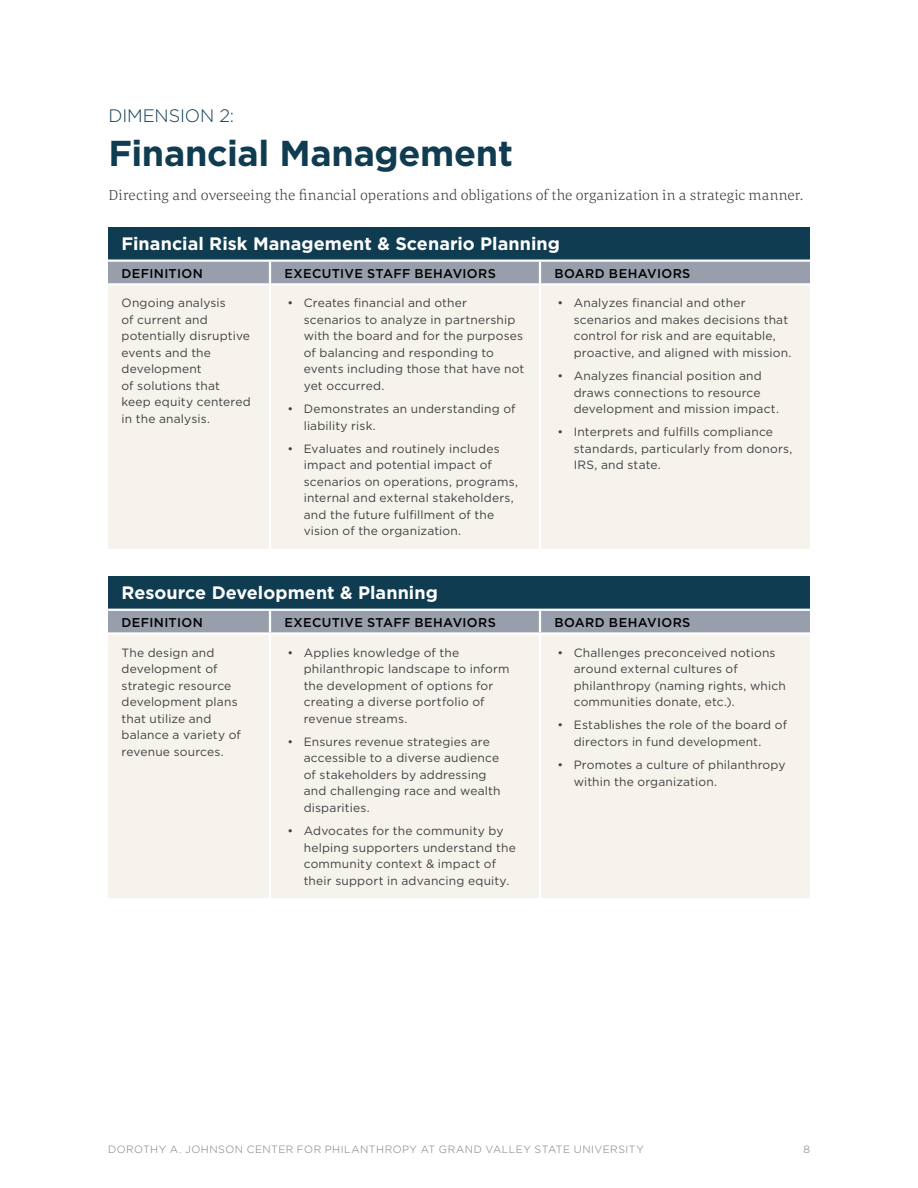
<style>
.page{position:relative;width:918px;height:1188px;background:#fff}
.page>*{position:absolute;margin:0;border:0;box-sizing:border-box;transform-origin:0 0}
.t1{font:700 36px "Gotham";letter-spacing:-.01em;color:#103c51}
.t2{font:700 18px "Gotham";letter-spacing:.005em;color:#fff}
.t3{font:300 18px "Gotham";letter-spacing:-.005em;color:#103c51}
.t4{font:300 15px "Corda";letter-spacing:.01em;color:#414042}
.t5{font:500 12.75px "Gotham";letter-spacing:.025em;color:#000}
.t6{font:12px/16.5px "Gotham";letter-spacing:.015em;color:#414042}
.t7{font:300 10.5px "Gotham";letter-spacing:.045em;color:#7a7977}
</style>
<div class="page">
<div style="left:108px;top:227px;width:702px;height:34px;background:#103c51"></div>
<div style="left:108px;top:262px;width:702px;height:21px;background:#989eab"></div>
<div style="left:108px;top:286px;width:702px;height:263px;background:#f6f3ed"></div>
<hr style="left:108px;top:259px;width:162px;height:3px;background:#fff">
<hr style="left:270px;top:259px;width:270px;height:3px;background:#fff">
<hr style="left:269px;top:262px;width:2px;height:21px;background:#fff">
<hr style="left:540px;top:259px;width:270px;height:3px;background:#fff">
<hr style="left:269px;top:285px;width:2px;height:264px;background:#fff">
<hr style="left:539px;top:262px;width:2px;height:21px;background:#fff">
<hr style="left:539px;top:285px;width:2px;height:264px;background:#fff">
<div style="left:108px;top:576px;width:702px;height:34px;background:#103c51"></div>
<div style="left:108px;top:611px;width:702px;height:21px;background:#989eab"></div>
<div style="left:108px;top:635px;width:702px;height:263px;background:#f6f3ed"></div>
<hr style="left:108px;top:609px;width:162px;height:2px;background:#fff">
<hr style="left:270px;top:609px;width:270px;height:2px;background:#fff">
<hr style="left:269px;top:611px;width:2px;height:21px;background:#fff">
<hr style="left:540px;top:609px;width:270px;height:2px;background:#fff">
<hr style="left:269px;top:635px;width:2px;height:263px;background:#fff">
<hr style="left:539px;top:611px;width:2px;height:21px;background:#fff">
<hr style="left:539px;top:635px;width:2px;height:263px;background:#fff">
<h2 class="t3" style="left:109px;top:105px;width:127px">DIMENSION 2:</h2>
<h1 class="t1" style="left:109px;top:132px;width:406px">Financial Management</h1>
<p class="t4" style="left:109px;top:185px;width:697px">Directing and overseeing the financial operations and obligations of the organization in a strategic manner.</p>
<h2 class="t2" style="left:122px;top:233px;width:440px">Financial Risk Management &amp; Scenario Planning</h2>
<p class="t5" style="left:122px;top:265px;width:83px">DEFINITION</p>
<p class="t5" style="left:285px;top:265px;width:213px">EXECUTIVE STAFF BEHAVIORS</p>
<p class="t5" style="left:555px;top:265px;width:137px">BOARD BEHAVIORS</p>
<p class="t6" style="left:122px;top:295px;width:131px">Ongoing analysis<br>of current and potentially disruptive events and the development<br>of solutions that keep equity centered in the analysis.</p>
<p class="t6" style="left:304px;top:295px;width:222px;text-indent:-16px">• Creates financial and other scenarios to analyze in partnership with the board and for the purposes of balancing and responding to events including those that have not yet occurred.</p>
<p class="t6" style="left:574px;top:295px;width:219px;text-indent:-16px">• Analyzes financial and other scenarios and makes decisions that control for risk and are equitable, proactive, and aligned with mission.</p>
<p class="t6" style="left:574px;top:367px;width:207px;text-indent:-16px">• Analyzes financial position and draws connections to resource development and mission impact.</p>
<p class="t6" style="left:574px;top:424px;width:220px;text-indent:-16px">• Interprets and fulfills compliance standards, particularly from donors,<br>IRS, and state.</p>
<p class="t6" style="left:304px;top:400px;width:213px;text-indent:-16px">• Demonstrates an understanding of liability risk.</p>
<p class="t6" style="left:304px;top:440px;width:216px;text-indent:-16px">• Evaluates and routinely includes impact and potential impact of scenarios on operations, programs, internal and external stakeholders, and the future fulfillment of the vision of the organization.</p>
<h2 class="t2" style="left:122px;top:582px;width:318px">Resource Development &amp; Planning</h2>
<p class="t5" style="left:122px;top:614px;width:83px">DEFINITION</p>
<p class="t5" style="left:285px;top:614px;width:213px">EXECUTIVE STAFF BEHAVIORS</p>
<p class="t5" style="left:555px;top:614px;width:137px">BOARD BEHAVIORS</p>
<p class="t6" style="left:122px;top:644px;width:121px">The design and development of strategic resource development plans that utilize and balance a variety of revenue sources.</p>
<p class="t6" style="left:304px;top:644px;width:207px;text-indent:-16px">• Applies knowledge of the philanthropic landscape to inform the development of options for creating a diverse portfolio of revenue streams.</p>
<p class="t6" style="left:574px;top:644px;width:214px;text-indent:-16px">• Challenges preconceived notions around external cultures of philanthropy (naming rights, which communities donate, etc.).</p>
<p class="t6" style="left:574px;top:717px;width:215px;text-indent:-16px">• Establishes the role of the board of directors in fund development.</p>
<p class="t6" style="left:574px;top:756px;width:213px;text-indent:-16px">• Promotes a culture of philanthropy within the organization.</p>
<p class="t6" style="left:304px;top:733px;width:198px;text-indent:-16px">• Ensures revenue strategies are accessible to a diverse audience of stakeholders by addressing and challenging race and wealth disparities.</p>
<p class="t6" style="left:304px;top:822px;width:214px;text-indent:-16px">• Advocates for the community by helping supporters understand the community context &amp; impact of their support in advancing equity.</p>
<p class="t7" style="left:108px;top:1143px;width:537px">DOROTHY A. JOHNSON CENTER FOR PHILANTHROPY AT GRAND VALLEY STATE UNIVERSITY</p>
<p class="t7" style="left:803px;top:1143px;width:8px">8</p>
</div>
